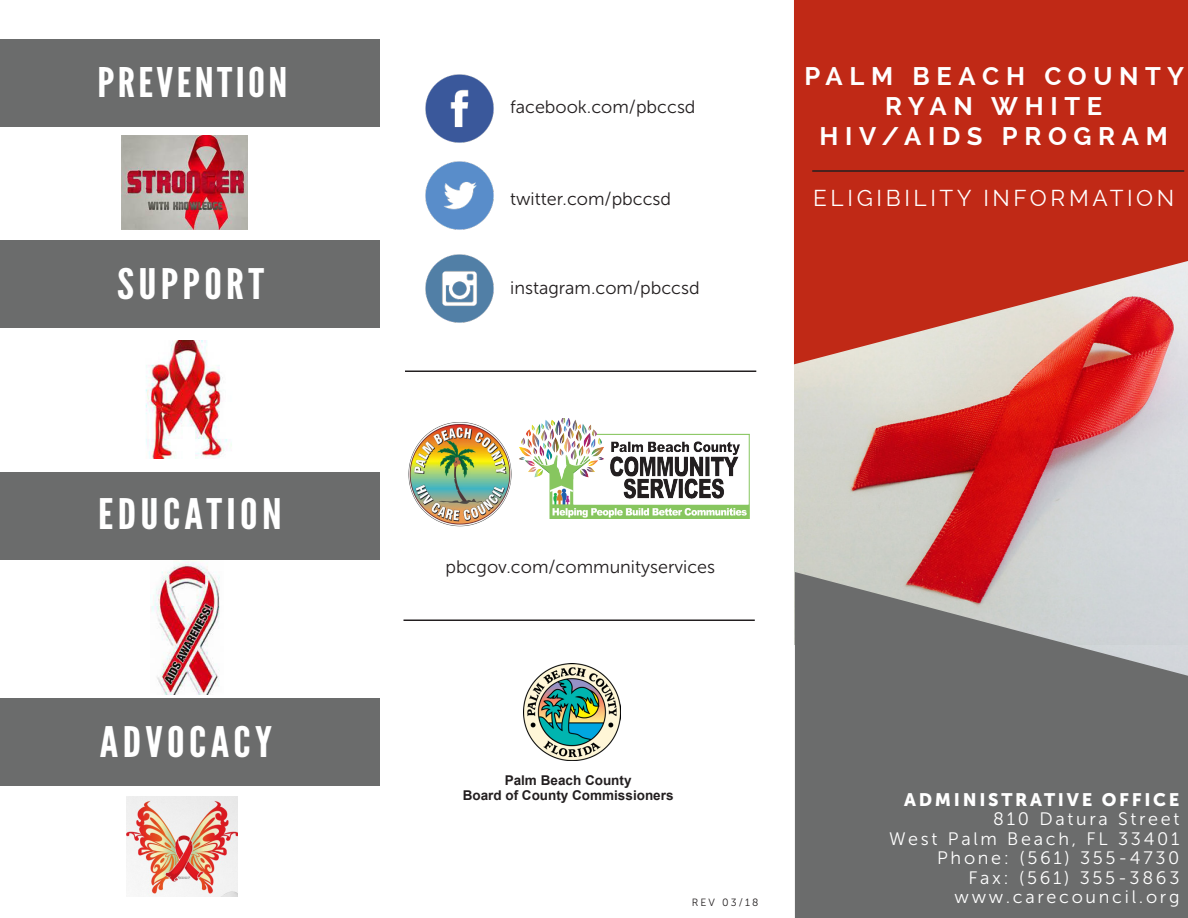
<style>
.page{position:relative;width:1188px;height:918px;background:#fff}
.page>*{position:absolute;margin:0;border:0;box-sizing:border-box;transform-origin:0 0}
.Title_Heading{font:42px "League Gothic";letter-spacing:.09em;color:#fff;scale:1.18 1}
.Title_Heading-2{font:40.8px "League Gothic";letter-spacing:.07em;color:#fff;scale:1.18 1}
.Subheaading{font:700 25.5px "Raleway";letter-spacing:.26em;color:#fff}
.Subheaading-2{font:22.5px "Raleway";letter-spacing:.16em;color:#fff}
.Subheaading-3{font:18px "Museo Sans 300";letter-spacing:.15em;color:#fff}
.Bullet_Points{font:18px "Museo Sans 300";color:#231f20}
.Subheaading-4{font:18px "Museo Sans 900";letter-spacing:.15em;color:#fff}
.Bullet_Points-2{font:700 13.5px "Arial";color:#231f20}
.Page_Title_Header{font:10.5px "Museo Sans 300";letter-spacing:.2em;color:#231f20}
</style>
<div class="page">
<div style="left:0;top:39px;width:379px;height:88px;background:#6b6c6c"></div>
<div style="left:0;top:240px;width:379px;height:88px;background:#6b6c6c"></div>
<div style="left:0;top:472px;width:379px;height:88px;background:#6b6c6c"></div>
<div style="left:0;top:698px;width:379px;height:88px;background:#6b6c6c"></div>
<img style="left:794px;top:364px;width:394px;height:281px">
<svg style="left:794px;top:0;width:394px;height:364px;background:#c43b2a"></svg>
<svg style="left:795px;top:572px;width:393px;height:346px;background:#797878"></svg>
<img style="left:519px;top:418px;width:231px;height:101px">
<img style="left:122px;top:136px;width:126px;height:93px">
<img style="left:145px;top:340px;width:87px;height:119px">
<img style="left:151px;top:561px;width:69px;height:134px">
<img style="left:126px;top:797px;width:112px;height:100px">
<img style="left:524px;top:663px;width:97px;height:98px">
<hr style="left:812px;top:170px;width:372px;height:2px;background:#231f20">
<img style="left:425px;top:74px;width:69px;height:69px">
<img style="left:425px;top:254px;width:69px;height:69px">
<img style="left:425px;top:161px;width:69px;height:69px">
<hr style="left:405px;top:370px;width:351px;height:2px;background:#231f20">
<hr style="left:404px;top:620px;width:351px;height:1px;background:#231f20">
<img style="left:408px;top:422px;width:104px;height:104px">
<p class="Title_Heading-2" style="left:98px;top:58px;width:162px">PREVENTION</p>
<p class="Title_Heading" style="left:117px;top:259px;width:126px">SUPPORT</p>
<p class="Title_Heading" style="left:98px;top:489px;width:157px">EDUCATION</p>
<p class="Title_Heading" style="left:100px;top:717px;width:148px">ADVOCACY</p>
<p class="Bullet_Points" style="left:510px;top:97px;width:187px">facebook.com/pbccsd</p>
<p class="Bullet_Points" style="left:510px;top:189px;width:163px">twitter.com/pbccsd</p>
<p class="Bullet_Points" style="left:510px;top:278px;width:191px">instagram.com/pbccsd</p>
<p class="Subheaading" style="left:804px;top:61px;width:381px">PALM BEACH COUNTY</p>
<p class="Subheaading" style="left:885px;top:91px;width:218px">RYAN WHITE</p>
<p class="Subheaading" style="left:820px;top:121px;width:350px">HIV/AIDS PROGRAM</p>
<p class="Subheaading-2" style="left:813px;top:185px;width:363px">ELIGIBILITY INFORMATION</p>
<p class="Bullet_Points" style="left:445px;top:557px;width:271px">pbcgov.com/communityservices</p>
<p class="Bullet_Points-2" style="left:505px;top:771px;width:128px">Palm Beach County</p>
<p class="Bullet_Points-2" style="left:463px;top:786px;width:212px">Board of County Commissioners</p>
<p class="Page_Title_Header" style="left:692px;top:896px;width:68px">REV 03/18</p>
<p class="Subheaading-4" style="left:904px;top:789px;width:277px">ADMINISTRATIVE OFFICE</p>
<p class="Subheaading-3" style="left:993px;top:809px;width:188px">810 Datura Street</p>
<p class="Subheaading-3" style="left:889px;top:829px;width:292px">West Palm Beach, FL 33401</p>
<p class="Subheaading-3" style="left:937px;top:848px;width:244px">Phone: (561) 355-4730</p>
<p class="Subheaading-3" style="left:968px;top:868px;width:213px">Fax: (561) 355-3863</p>
<p class="Subheaading-3" style="left:955px;top:887px;width:226px">www.carecouncil.org</p>
</div>
